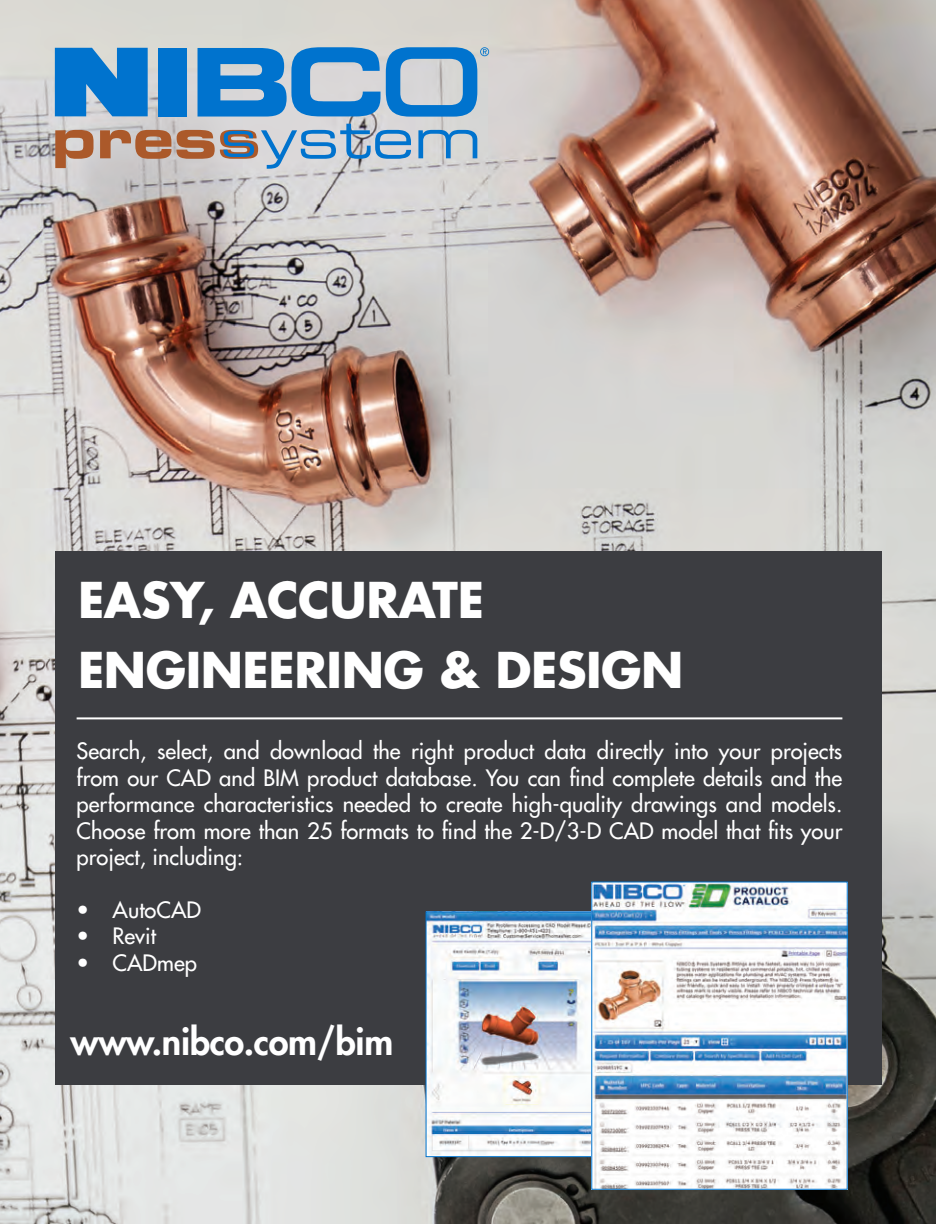
<style>
.page{position:relative;width:936px;height:1224px;background:#fff}
.page>*{position:absolute;margin:0;border:0;box-sizing:border-box;transform-origin:0 0}
.Section_Title_Colore{font:700 48px/70px "Futura";letter-spacing:-.01em;color:#fff}
.Slogan_Colored{font:800 36px "Futura";letter-spacing:-.01em;color:#fff}
.Text_White{font:22px/26.4px "Futura";color:#fff;text-align:justify}
</style>
<div class="page">
<img style="left:0;top:0;width:936px;height:1224px">
<div style="left:55px;top:551px;width:826px;height:533px;background:#3c3d41"></div>
<hr style="left:77px;top:717px;width:765px;height:2px;background:#fff">
<img style="left:428px;top:913px;width:163px;height:242px">
<div style="left:426px;top:911px;width:184px;height:246px;border:1px solid #0073ce"></div>
<img style="left:593px;top:884px;width:253px;height:304px">
<div style="left:591px;top:882px;width:257px;height:308px;border:1px solid #0073ce"></div>
<div style="left:158px;top:48px;width:29px;height:68px;background:#0073ce"></div>
<svg style="left:55px;top:48px;width:93px;height:68px;background:#1b7fce"></svg>
<svg style="left:55px;top:130px;width:39px;height:38px"></svg>
<svg style="left:418px;top:130px;width:59px;height:28px;background:#8fb5d1"></svg>
<svg style="left:100px;top:124px;width:311px;height:45px;background:#abacb1"></svg>
<svg style="left:198px;top:47px;width:291px;height:70px;background:#5d9dd0"></svg>
<p class="Section_Title_Colore" style="left:78px;top:564px;width:607px">EASY, ACCURATE<br>ENGINEERING &amp; DESIGN</p>
<p class="Text_White" style="left:77px;top:738px;width:767px">Search, select, and download the right product data directly into your projects from our CAD and BIM product database. You can find complete details and the performance characteristics needed to create high-quality drawings and models.<br>Choose from more than 25 formats to find the 2-D/3-D CAD model that fits your project, including:</p>
<p class="Text_White" style="left:77px;top:897px;width:126px">• AutoCAD</p>
<p class="Text_White" style="left:77px;top:923px;width:81px">• Revit</p>
<p class="Text_White" style="left:77px;top:949px;width:122px">• CADmep</p>
<p class="Slogan_Colored" style="left:71px;top:1019px;width:324px">www.nibco.com/bim</p>
</div>
